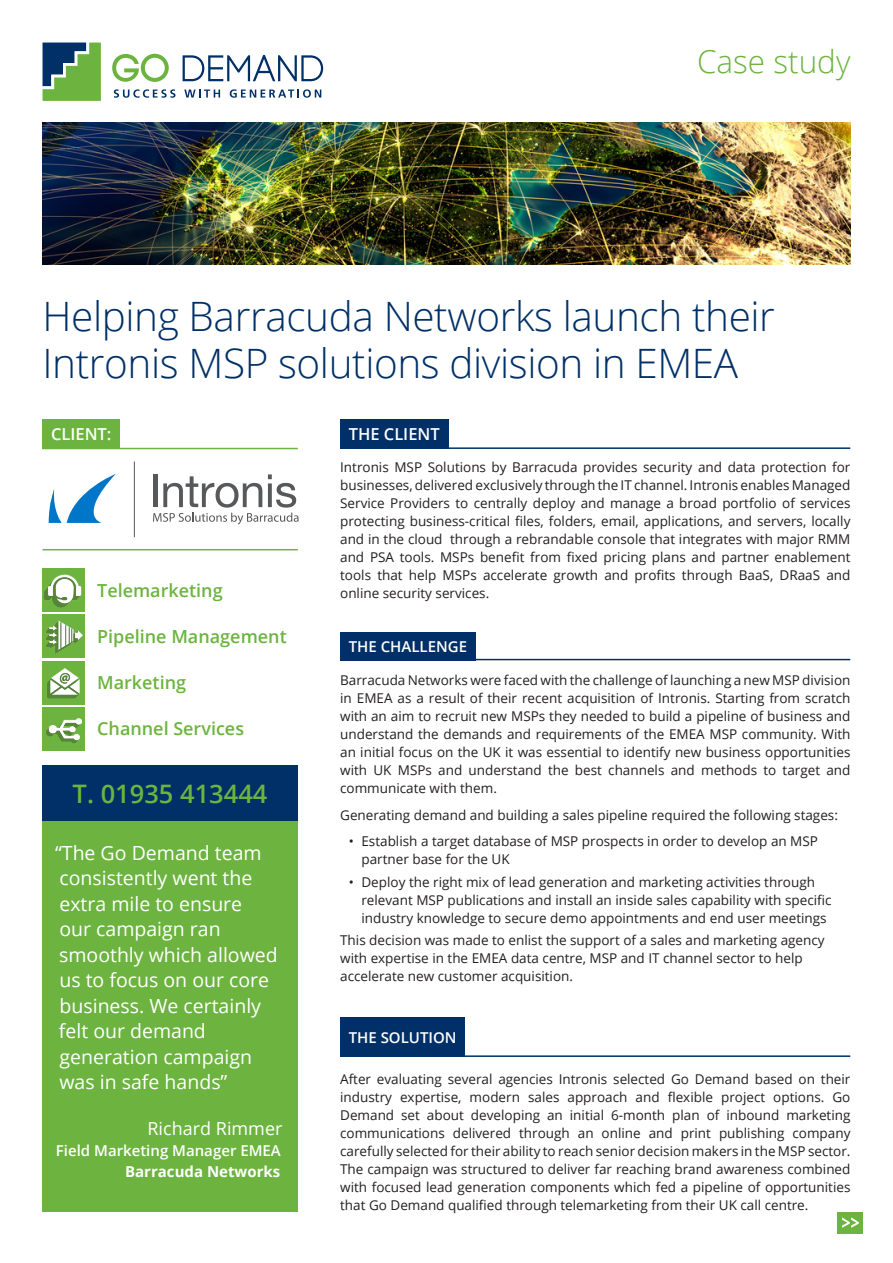
<style>
.page{position:relative;width:893px;height:1263px;background:#fff}
.page>*{position:absolute;margin:0;border:0;box-sizing:border-box;transform-origin:0 0}
.t1{font:300 40.5px/46.5px "Open Sans";letter-spacing:-.01em;color:#003067}
.t2{font:300 31.5px "Open Sans";color:#6cb43f}
.t3{font:600 25.5px "Open Sans";color:#6cb43f}
.t4{font:19.5px/25.5px "Open Sans";color:#fff}
.t5{font:600 18px "Open Sans";color:#6cb43f}
.t6{font:18px "Open Sans";color:#fff}
.t7{font:600 16.5px "Open Sans";color:#fff}
.t8{font:600 15px "Open Sans";color:#fff}
.t9{font:700 15px "Open Sans";color:#fff}
.t10{font:13.5px/18px "Open Sans";color:#231f20;text-align:justify}
</style>
<div class="page">
<svg style="left:112px;top:54px;width:57px;height:28px"></svg>
<svg style="left:183px;top:55px;width:140px;height:26px"></svg>
<svg style="left:114px;top:89px;width:61px;height:9px"></svg>
<svg style="left:184px;top:90px;width:36px;height:8px"></svg>
<svg style="left:230px;top:89px;width:91px;height:9px"></svg>
<svg style="left:43px;top:43px;width:58px;height:58px;background:#56915b"></svg>
<div style="left:43px;top:615px;width:42px;height:43px;background:#6cb43f"></div>
<img style="left:46px;top:620px;width:37px;height:34px">
<div style="left:43px;top:569px;width:42px;height:43px;background:#6cb43f"></div>
<img style="left:45px;top:574px;width:37px;height:34px">
<div style="left:43px;top:661px;width:42px;height:43px;background:#6cb43f"></div>
<img style="left:47px;top:668px;width:33px;height:31px">
<div style="left:43px;top:707px;width:42px;height:43px;background:#6cb43f"></div>
<img style="left:46px;top:718px;width:35px;height:26px">
<div style="left:43px;top:419px;width:77px;height:30px;background:#6cb43f"></div>
<hr style="left:43px;top:448px;width:255px;height:1px;background:#6cb43f">
<hr style="left:43px;top:549px;width:255px;height:1px;background:#6cb43f">
<img style="left:43px;top:122px;width:808px;height:143px">
<svg style="left:153px;top:474px;width:146px;height:50px"></svg>
<hr style="left:134px;top:461px;width:1px;height:76px;background:#57585a">
<svg style="left:49px;top:474px;width:67px;height:49px"></svg>
<div style="left:340px;top:419px;width:108px;height:30px;background:#003067"></div>
<hr style="left:340px;top:447px;width:510px;height:2px;background:#003067">
<div style="left:340px;top:632px;width:136px;height:28px;background:#003067"></div>
<hr style="left:340px;top:659px;width:510px;height:1px;background:#003067">
<div style="left:340px;top:1017px;width:125px;height:40px;background:#003067"></div>
<hr style="left:340px;top:1055px;width:510px;height:2px;background:#003067">
<div style="left:43px;top:821px;width:255px;height:391px;background:#6cb43f"></div>
<div style="left:43px;top:765px;width:255px;height:56px;background:#003067"></div>
<div style="left:838px;top:1212px;width:25px;height:21px;background:#6cb43f"></div>
<svg style="left:842px;top:1217px;width:17px;height:11px"></svg>
<h2 class="t2" style="left:697px;top:40px;width:155px">Case study</h2>
<h1 class="t1" style="left:43px;top:292px;width:734px">Helping Barracuda Networks launch their<br>Intronis MSP solutions division in EMEA</h1>
<p class="t7" style="left:51px;top:423px;width:62px">CLIENT:</p>
<h3 class="t5" style="left:97px;top:578px;width:127px">Telemarketing</h3>
<h3 class="t5" style="left:97px;top:624px;width:191px">Pipeline Management</h3>
<h3 class="t5" style="left:97px;top:670px;width:91px">Marketing</h3>
<h3 class="t5" style="left:97px;top:716px;width:148px">Channel Services</h3>
<p class="t3" style="left:73px;top:776px;width:196px">T. 01935 413444</p>
<p class="t4" style="left:55px;top:839px;width:224px">“The Go Demand team consistently went the extra mile to ensure<br>our campaign ran smoothly which allowed us to focus on our core business. We certainly felt our demand generation campaign was in safe hands”</p>
<p class="t6" style="left:148px;top:1116px;width:136px">Richard Rimmer</p>
<p class="t8" style="left:56px;top:1140px;width:226px">Field Marketing Manager EMEA</p>
<p class="t9" style="left:125px;top:1161px;width:157px">Barracuda Networks</p>
<p class="t7" style="left:349px;top:423px;width:93px">THE CLIENT</p>
<p class="t10" style="left:340px;top:457px;width:512px">Intronis MSP Solutions by Barracuda provides security and data protection for businesses, delivered exclusively through the IT channel. Intronis enables Managed Service Providers to centrally deploy and manage a broad portfolio of services protecting business-critical files, folders, email, applications, and servers, locally and in the cloud through a rebrandable console that integrates with major RMM and PSA tools. MSPs benefit from fixed pricing plans and partner enablement tools that help MSPs accelerate growth and profits through BaaS, DRaaS and online security services.</p>
<p class="t8" style="left:349px;top:636px;width:120px">THE CHALLENGE</p>
<p class="t10" style="left:340px;top:671px;width:512px">Barracuda Networks were faced with the challenge of launching a new MSP division in EMEA as a result of their recent acquisition of Intronis. Starting from scratch with an aim to recruit new MSPs they needed to build a pipeline of business and understand the demands and requirements of the EMEA MSP community. With an initial focus on the UK it was essential to identify new business opportunities with UK MSPs and understand the best channels and methods to target and communicate with them.</p>
<p class="t10" style="left:340px;top:806px;width:499px">Generating demand and building a sales pipeline required the following stages:</p>
<p class="t10" style="left:361px;top:832px;width:458px;text-indent:-13px">• Establish a target database of MSP prospects in order to develop an MSP partner base for the UK</p>
<p class="t10" style="left:361px;top:872px;width:472px;text-align:left;text-indent:-13px">• Deploy the right mix of lead generation and marketing activities through relevant MSP publications and install an inside sales capability with specific industry knowledge to secure demo appointments and end user meetings</p>
<p class="t10" style="left:340px;top:931px;width:486px;text-align:left">This decision was made to enlist the support of a sales and marketing agency with expertise in the EMEA data centre, MSP and IT channel sector to help accelerate new customer acquisition.</p>
<p class="t8" style="left:349px;top:1027px;width:109px">THE SOLUTION</p>
<p class="t10" style="left:340px;top:1070px;width:512px">After evaluating several agencies Intronis selected Go Demand based on their industry expertise, modern sales approach and flexible project options. Go Demand set about developing an initial 6-month plan of inbound marketing communications delivered through an online and print publishing company carefully selected for their ability to reach senior decision makers in the MSP sector.<br>The campaign was structured to deliver far reaching brand awareness combined with focused lead generation components which fed a pipeline of opportunities that Go Demand qualified through telemarketing from their UK call centre.</p>
</div>
